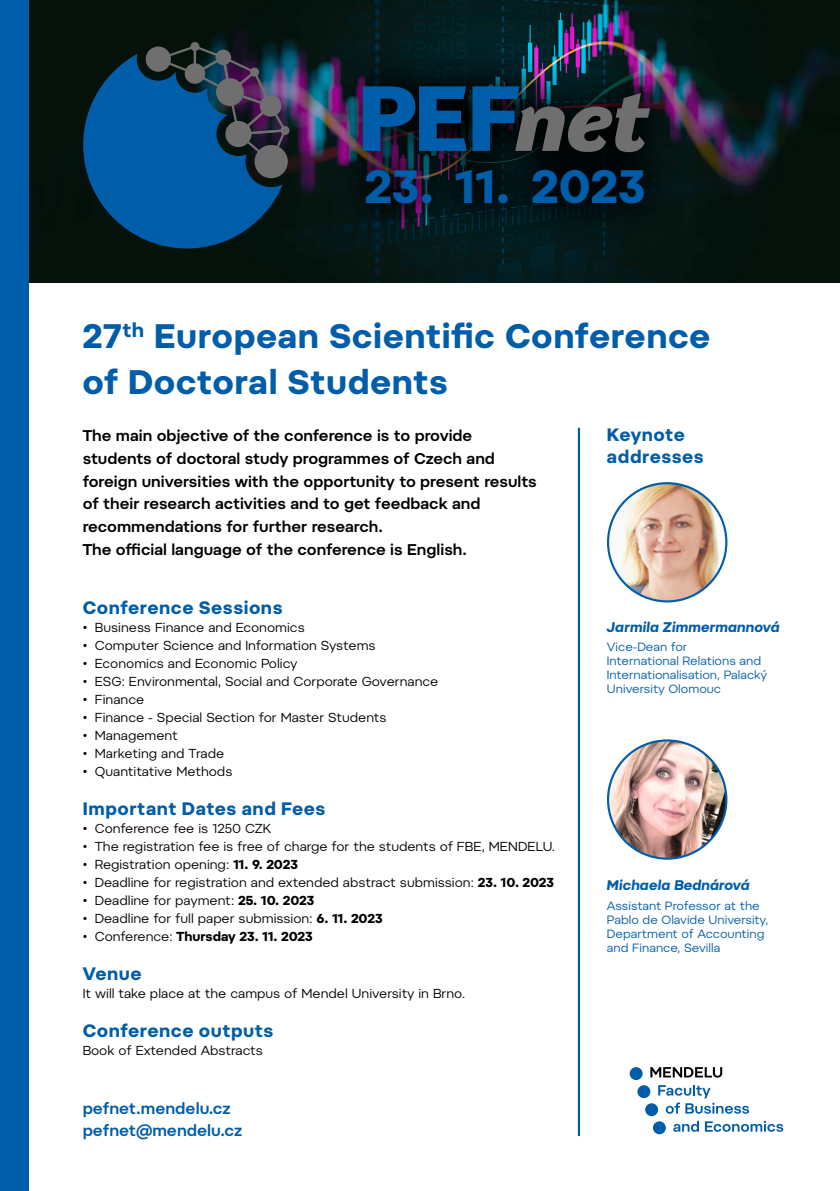
<style>
.page{position:relative;width:840px;height:1191px;background:#fff}
.page>*{position:absolute;margin:0;border:0;box-sizing:border-box;transform-origin:0 0}
.t1{font:700 90.4px "Dyna Grotesk DE";color:#005da9}
.t2{font:700 46.6px "Pepi";letter-spacing:-.005em;color:#005da9}
.t3{font:700 34px/46px "Pepi";letter-spacing:.01em;color:#005da9}
.t4{font:700 18px/22px "Pepi";letter-spacing:.025em;color:#005da9}
.t5{font:600 16px/22px "Pepi";color:#005da9}
.t6{font:600 15.6px/22.6px "Pepi";color:#000}
.t7{font:italic 700 14px "Pepi";color:#005da9}
.t8{font:13px "Pepi";color:#000}
.t9{font:700 13px "Pepi";color:#000}
.t10{font:12px/14px "Pepi";color:#005da9}
.s1{font-style:italic;color:#706f6f}
.s2{font-weight:700}
.s3{font-weight:400}
</style>
<div class="page">
<svg style="left:644px;top:1103px;width:13px;height:13px"></svg>
<div style="left:652px;top:1121px;width:13px;height:13px;background:#005da9;border-radius:50%"></div>
<div style="left:629px;top:1067px;width:13px;height:13px;background:#005da9;border-radius:50%"></div>
<div style="left:637px;top:1085px;width:13px;height:13px;background:#005da9;border-radius:50%"></div>
<svg style="left:657px;top:1085px;width:91px;height:28px"></svg>
<svg style="left:673px;top:1120px;width:25px;height:11px"></svg>
<svg style="left:704px;top:1120px;width:78px;height:11px"></svg>
<svg style="left:650px;top:1067px;width:71px;height:10px"></svg>
<img style="left:28px;top:0;width:811px;height:282px">
<div style="left:280px;top:126px;width:9px;height:9px;background:#706f6f;border-radius:50%"></div>
<svg style="left:83px;top:43px;width:205px;height:205px;background:#104773"></svg>
<svg style="left:318px;top:41px;width:373px;height:207px;background:#0e1922"></svg>
<hr style="left:577px;top:428px;width:2px;height:708px;background:#005da9">
<img style="left:607px;top:483px;width:119px;height:118px;border-radius:59px">
<div style="left:606px;top:482px;width:121px;height:120px;border:2px solid #005da9;border-radius:50%"></div>
<img style="left:607px;top:740px;width:119px;height:118px;border-radius:59px">
<div style="left:606px;top:739px;width:121px;height:120px;border:2px solid #005da9;border-radius:50%"></div>
<div style="left:0;top:0;width:28px;height:1191px;background:#005da9"></div>
<h1 class="t1" style="left:357px;top:67px;width:289px">PEF<span class="s1">net</span></h1>
<h2 class="t2" style="left:364px;top:158px;width:282px">23. 11. 2023</h2>
<h3 class="t3" style="left:82px;top:312px;width:629px">27<sup>th</sup> European Scientific Conference of Doctoral Students</h3>
<h3 class="t4" style="left:606px;top:423px;width:98px">Keynote addresses</h3>
<p class="t6" style="left:83px;top:424px;width:455px">The main objective of the conference is to provide students of doctoral study programmes of Czech and foreign universities with the opportunity to present results of their research activities and to get feedback and recommendations for further research.<br>The official language of the conference is English.</p>
<h3 class="t4" style="left:83px;top:596px;width:201px">Conference Sessions</h3>
<p class="t8" style="left:83px;top:619px;width:223px">• Business Finance and Economics</p>
<p class="t8" style="left:83px;top:637px;width:294px">• Computer Science and Information Systems</p>
<p class="t8" style="left:83px;top:655px;width:216px">• Economics and Economic Policy</p>
<p class="t8" style="left:83px;top:673px;width:357px">• ESG: Environmental, Social and Corporate Governance</p>
<p class="t8" style="left:83px;top:691px;width:63px">• Finance</p>
<p class="t8" style="left:83px;top:709px;width:305px">• Finance - Special Section for Master Students</p>
<p class="t8" style="left:83px;top:727px;width:97px">• Management</p>
<p class="t8" style="left:83px;top:745px;width:143px">• Marketing and Trade</p>
<p class="t8" style="left:83px;top:763px;width:151px">• Quantitative Methods</p>
<h3 class="t4" style="left:83px;top:797px;width:244px">Important Dates and Fees</h3>
<p class="t8" style="left:83px;top:820px;width:190px">• Conference fee is 1250 CZK</p>
<p class="t8" style="left:83px;top:838px;width:473px">• The registration fee is free of charge for the students of FBE, MENDELU.</p>
<p class="t8" style="left:83px;top:856px;width:216px">• Registration opening: <span class="s2">11. 9. 2023</span></p>
<p class="t8" style="left:83px;top:874px;width:472px">• Deadline for registration and extended abstract submission: <span class="s2">23. 10. 2023</span></p>
<p class="t8" style="left:83px;top:892px;width:233px">• Deadline for payment: <span class="s2">25. 10. 2023</span></p>
<p class="t8" style="left:83px;top:910px;width:301px">• Deadline for full paper submission: <span class="s2">6. 11. 2023</span></p>
<p class="t9" style="left:83px;top:928px;width:231px"><span class="s3">• Conference:</span> Thursday 23. 11. 2023</p>
<h3 class="t4" style="left:83px;top:962px;width:61px">Venue</h3>
<p class="t8" style="left:83px;top:985px;width:384px">It will take place at the campus of Mendel University in Brno.</p>
<h3 class="t4" style="left:83px;top:1019px;width:192px">Conference outputs</h3>
<p class="t8" style="left:83px;top:1042px;width:182px">Book of Extended Abstracts</p>
<p class="t5" style="left:83px;top:1097px;width:161px">pefnet.mendelu.cz pefnet@mendelu.cz</p>
<p class="t7" style="left:606px;top:618px;width:174px">Jarmila Zimmermannová</p>
<p class="t10" style="left:606px;top:640px;width:162px">Vice-Dean for<br>International Relations and<br>Internationalisation, Palacký<br>University Olomouc</p>
<p class="t7" style="left:606px;top:876px;width:144px">Michaela Bednárová</p>
<p class="t10" style="left:606px;top:898px;width:163px">Assistant Professor at the<br>Pablo de Olavide University,<br>Department of Accounting and Finance, Sevilla</p>
</div>
